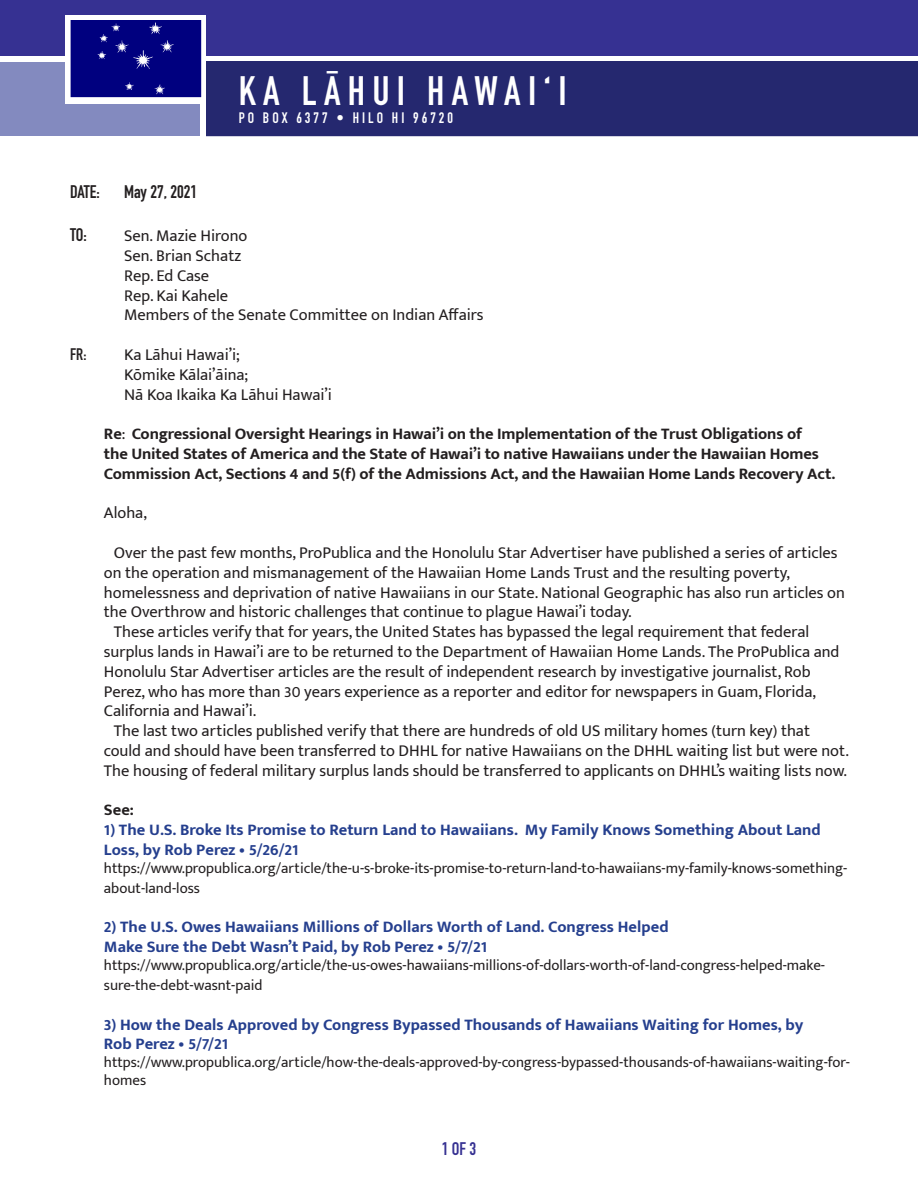
<style>
.page{position:relative;width:918px;height:1188px;background:#fff}
.page>*{position:absolute;margin:0;border:0;box-sizing:border-box;transform-origin:0 0}
.t1{font:700 40.5px "DIN Condensed";letter-spacing:.18em;color:#fff}
.t2{font:700 18px "DIN Condensed";color:#231f20}
.t3{font:700 18px "DIN Condensed";color:#363192}
.t4{font:16.5px/19.8px "Mukta Mahee";color:#231f20}
.t5{font:700 16.5px/19.8px "Mukta Mahee";color:#253f8e}
.t6{font:700 16.5px/19.8px "Mukta Mahee";letter-spacing:-.01em;color:#231f20}
.t7{font:700 16.5px "DIN Condensed";color:#231f20}
.t8{font:15px/19.8px "Mukta Mahee";color:#231f20}
.t9{font:700 15px "DIN Condensed";letter-spacing:.2em;color:#fff}
.s1{font-weight:400}
</style>
<div class="page">
<div style="left:0;top:0;width:918px;height:56px;background:#363192"></div>
<div style="left:0;top:63px;width:200px;height:73px;background:#838abf"></div>
<div style="left:66px;top:15px;width:140px;height:89px;background:#fff"></div>
<div style="left:206px;top:61px;width:712px;height:76px;background:#25286f"></div>
<img style="left:70px;top:21px;width:132px;height:77px">
<div style="left:70px;top:136px;width:848px;height:5px;background:#fff"></div>
<p class="t1" style="left:239px;top:64px;width:329px">KA LĀHUI HAWAI‘I</p>
<p class="t9" style="left:239px;top:108px;width:216px">PO BOX 6377 • HILO HI 96720</p>
<p class="t2" style="left:70px;top:180px;width:31px">DATE:</p>
<p class="t2" style="left:124px;top:180px;width:75px">May 27, 2021</p>
<p class="t2" style="left:70px;top:223px;width:18px">TO:</p>
<p class="t4" style="left:124px;top:226px;width:125px">Sen. Mazie Hirono</p>
<p class="t4" style="left:124px;top:245px;width:119px">Sen. Brian Schatz</p>
<p class="t4" style="left:124px;top:265px;width:87px">Rep. Ed Case</p>
<p class="t4" style="left:124px;top:285px;width:105px">Rep. Kai Kahele</p>
<p class="t4" style="left:124px;top:305px;width:361px">Members of the Senate Committee on Indian Affairs</p>
<p class="t7" style="left:70px;top:343px;width:18px">FR:</p>
<p class="t4" style="left:124px;top:344px;width:117px">Ka Lāhui Hawai’i;</p>
<p class="t4" style="left:124px;top:364px;width:125px">Kōmike Kālai’āina;</p>
<p class="t4" style="left:124px;top:384px;width:209px">Nā Koa Ikaika Ka Lāhui Hawai’i</p>
<p class="t6" style="left:104px;top:424px;width:733px">Re<span class="s1">:</span> Congressional Oversight Hearings in Hawai’i on the Implementation of the Trust Obligations of<br>the United States of America and the State of Hawai’i to native Hawaiians under the Hawaiian Homes<br>Commission Act, Sections 4 and 5(f) of the Admissions Act, and the Hawaiian Home Lands Recovery Act.</p>
<p class="t4" style="left:104px;top:503px;width:44px">Aloha,</p>
<p class="t4" style="left:104px;top:542px;width:742px;text-indent:10px">Over the past few months, ProPublica and the Honolulu Star Advertiser have published a series of articles on the operation and mismanagement of the Hawaiian Home Lands Trust and the resulting poverty, homelessness and deprivation of native Hawaiians in our State. National Geographic has also run articles on the Overthrow and historic challenges that continue to plague Hawai’i today.</p>
<p class="t4" style="left:104px;top:622px;width:737px;text-indent:10px">These articles verify that for years, the United States has bypassed the legal requirement that federal surplus lands in Hawai’i are to be returned to the Department of Hawaiian Home Lands. The ProPublica and Honolulu Star Advertiser articles are the result of independent research by investigative journalist, Rob Perez, who has more than 30 years experience as a reporter and editor for newspapers in Guam, Florida, California and Hawai’i.</p>
<p class="t4" style="left:104px;top:721px;width:746px;text-indent:10px">The last two articles published verify that there are hundreds of old US military homes (turn key) that could and should have been transferred to DHHL for native Hawaiians on the DHHL waiting list but were not.<br>The housing of federal military surplus lands should be transferred to applicants on DHHL’s waiting lists now.</p>
<p class="t6" style="left:104px;top:800px;width:32px">See:</p>
<p class="t5" style="left:104px;top:820px;width:718px">1) The U.S. Broke Its Promise to Return Land to Hawaiians. My Family Knows Something About Land<br>Loss, by Rob Perez • 5/26/21</p>
<p class="t8" style="left:104px;top:858px;width:745px">https://www.propublica.org/article/the-u-s-broke-its-promise-to-return-land-to-hawaiians-my-family-knows-something&shy;about-land-loss</p>
<p class="t5" style="left:104px;top:917px;width:566px">2) The U.S. Owes Hawaiians Millions of Dollars Worth of Land. Congress Helped</p>
<p class="t5" style="left:104px;top:937px;width:385px">Make Sure the Debt Wasn’t Paid, by Rob Perez • 5/7/21</p>
<p class="t8" style="left:104px;top:955px;width:723px">https://www.propublica.org/article/the-us-owes-hawaiians-millions-of-dollars-worth-of-land-congress-helped-make&shy;sure-the-debt-wasnt-paid</p>
<p class="t5" style="left:104px;top:1014px;width:701px">3) How the Deals Approved by Congress Bypassed Thousands of Hawaiians Waiting for Homes, by</p>
<p class="t5" style="left:104px;top:1034px;width:126px">Rob Perez • 5/7/21</p>
<p class="t8" style="left:104px;top:1053px;width:748px;line-height:18px">https://www.propublica.org/article/how-the-deals-approved-by-congress-bypassed-thousands-of-hawaiians-waiting-for&shy;homes</p>
<p class="t3" style="left:442px;top:1136px;width:36px">1 OF 3</p>
</div>
